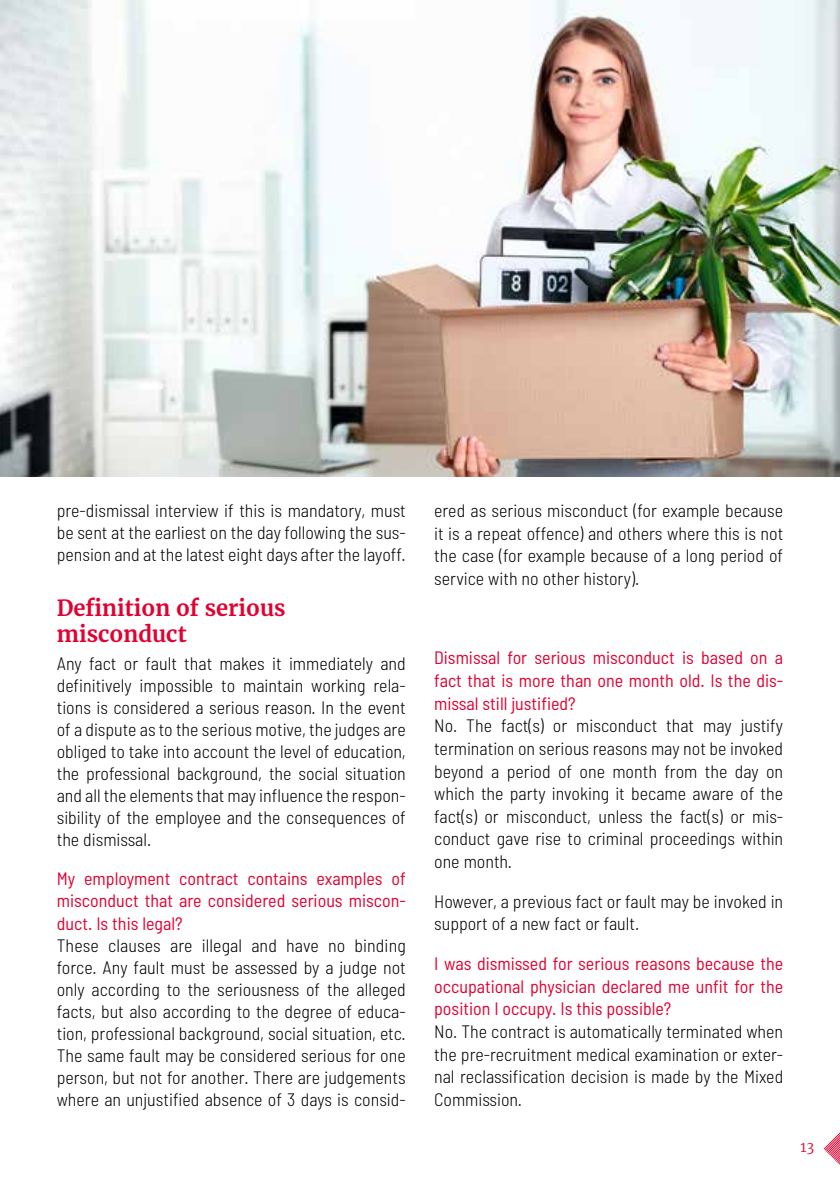
<style>
.page{position:relative;width:840px;height:1191px;background:#fff}
.page>*{position:absolute;margin:0;border:0;box-sizing:border-box;transform-origin:0 0}
.t1{font:700 22px/26.4px "Merriweather";color:#e20030}
.t2{font:300 semi-condensed 18px/22px "Barlow";color:#000;text-align:justify}
.t3{font:semi-condensed 18px/22.6px "Barlow";color:#e20030;text-align:justify}
.t4{font:300 14px "Merriweather";color:#e20030}
</style>
<div class="page">
<svg style="left:823px;top:1133px;width:16px;height:31px"></svg>
<img style="left:0;top:0;width:839px;height:476px">
<p class="t2" style="left:57px;top:499px;width:350px">pre-dismissal interview if this is mandatory, must be sent at the earliest on the day following the sus&shy;pension and at the latest eight days after the layoff.</p>
<p class="t1" style="left:57px;top:594px;width:230px">Definition of serious misconduct</p>
<p class="t2" style="left:57px;top:652px;width:350px">Any fact or fault that makes it immediately and definitively impossible to maintain working rela&shy;tions is considered a serious reason. In the event of a dispute as to the serious motive, the judges are obliged to take into account the level of education, the professional background, the social situation and all the elements that may influence the respon&shy;sibility of the employee and the consequences of the dismissal.</p>
<p class="t3" style="left:57px;top:867px;width:350px;line-height:22px">My employment contract contains examples of misconduct that are considered serious miscon&shy;duct. Is this legal?</p>
<p class="t2" style="left:57px;top:933px;width:350px">These clauses are illegal and have no binding force. Any fault must be assessed by a judge not only according to the seriousness of the alleged facts, but also according to the degree of educa&shy;tion, professional background, social situation, etc.<br>The same fault may be considered serious for one person, but not for another. There are judgements where an unjustified absence of 3 days is consid-</p>
<p class="t2" style="left:434px;top:499px;width:350px;line-height:22.6px">ered as serious misconduct (for example because it is a repeat offence) and others where this is not the case (for example because of a long period of service with no other history).</p>
<p class="t3" style="left:434px;top:646px;width:350px">Dismissal for serious misconduct is based on a fact that is more than one month old. Is the dis&shy;missal still justified?</p>
<p class="t2" style="left:434px;top:714px;width:350px;line-height:22.6px">No. The fact(s) or misconduct that may justify termination on serious reasons may not be invoked beyond a period of one month from the day on which the party invoking it became aware of the fact(s) or misconduct, unless the fact(s) or mis&shy;conduct gave rise to criminal proceedings within one month.</p>
<p class="t2" style="left:434px;top:889px;width:350px;line-height:22.6px">However, a previous fact or fault may be invoked in support of a new fact or fault.</p>
<p class="t3" style="left:434px;top:951px;width:350px">I was dismissed for serious reasons because the occupational physician declared me unfit for the position I occupy. Is this possible?</p>
<p class="t2" style="left:434px;top:1019px;width:350px;line-height:22.6px">No. The contract is automatically terminated when the pre-recruitment medical examination or exter&shy;nal reclassification decision is made by the Mixed Commission.</p>
<p class="t4" style="left:800px;top:1137px;width:15px">13</p>
</div>
